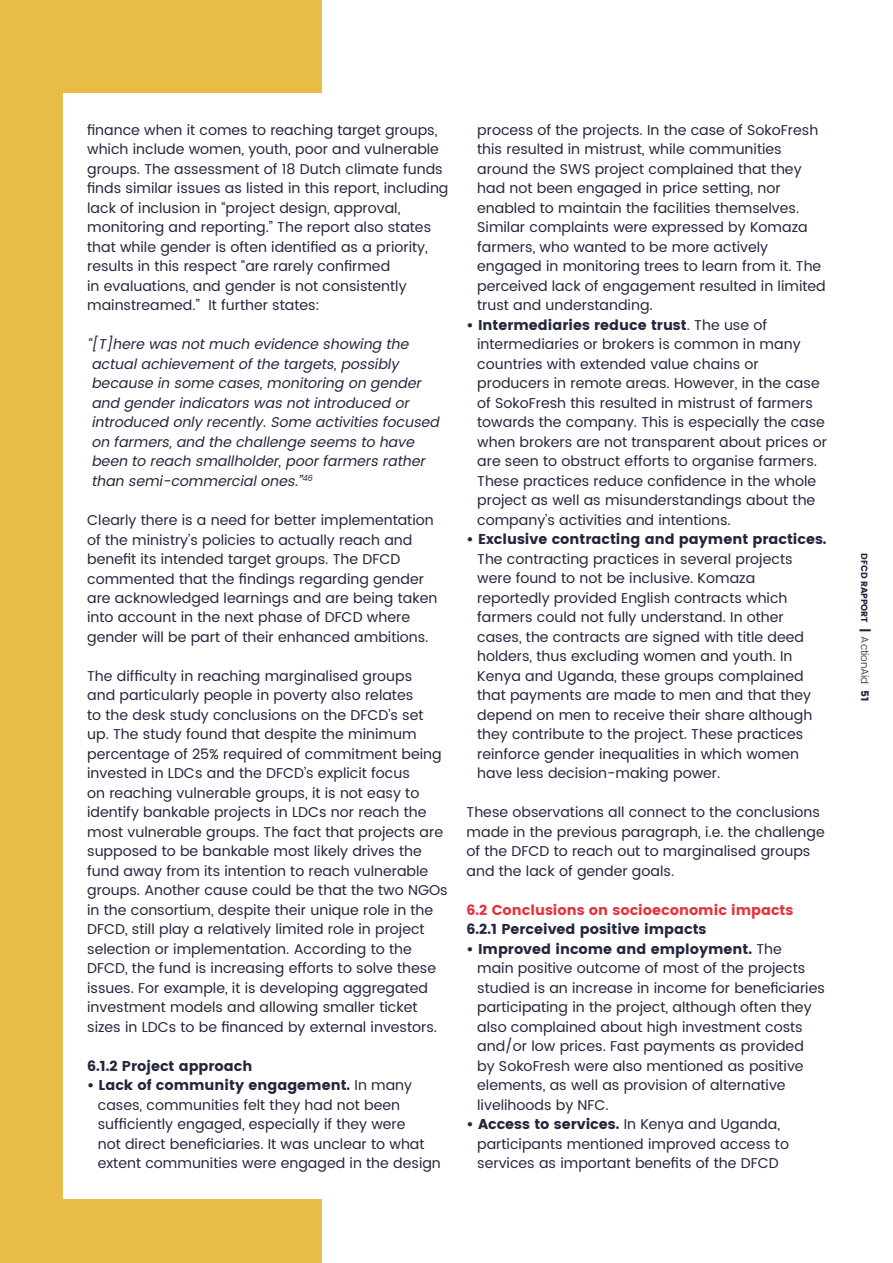
<style>
.page{position:relative;width:893px;height:1263px;background:#fff}
.page>*{position:absolute;margin:0;border:0;box-sizing:border-box;transform-origin:0 0}
.t1{font:14.25px/19.5px "Poppins";color:#24263d}
.t2{font:italic 14.25px/19.5px "Poppins";color:#24263d}
.t3{font:14.25px "Poppins";color:#24263d}
.t4{font:14.25px "Poppins";color:#e5323d}
.t5{font:300 10.5px "Poppins";letter-spacing:-.01em;color:#24263d}
.t6{font:9px "Poppins";letter-spacing:-.01em;color:#24263d}
.s1{font-style:inherit}
.s2{font-weight:400;font-size:12px}
.s3{font-weight:400}
</style>
<div class="page">
<div style="left:0;top:0;width:321px;height:1263px;background:#e7bc47"></div>
<div style="left:64px;top:94px;width:276px;height:1105px;background:#fff"></div>
<p class="t1" style="left:87px;top:121px;width:363px">finance when it comes to reaching target groups, which include women, youth, poor and vulnerable groups. The assessment of 18 Dutch climate funds finds similar issues as listed in this report, including lack of inclusion in “project design, approval, monitoring and reporting.” The report also states that while gender is often identified as a priority, results in this respect “are rarely confirmed<br>in evaluations, and gender is not consistently mainstreamed.” It further states:</p>
<p class="t2" style="left:87px;top:335px;width:357px">“[T]here was notmuch evidence showing the actualachievementofthe targets,possibly because in some cases,monitoring on gender and genderindicators was notintroduced or introduced only recently.Some activities focused on farmers,and the challenge seems to have been to reach smallholder,poorfarmers rather than semi-commercialones.”<sup>46</sup></p>
<p class="t1" style="left:87px;top:511px;width:352px">Clearly there is a need for better implementation of the ministry’s policies to actually reach and benefit its intended target groups. The DFCD commented that the findings regarding gender are acknowledged learnings and are being taken into account in the next phase of DFCD where gender will be part of their enhanced ambitions.</p>
<p class="t1" style="left:87px;top:667px;width:362px">The difficulty in reaching marginalised groups<br>and particularly people in poverty also relates<br>to the desk study conclusions on the DFCD’s set up. The study found that despite the minimum percentage of 25% required of commitment being invested in LDCs and the DFCD’s explicit focus<br>on reaching vulnerable groups, it is not easy to identify bankable projects in LDCs nor reach the most vulnerable groups. The fact that projects are supposed to be bankable most likely drives the fund away from its intention to reach vulnerable groups. Another cause could be that the two NGOs in the consortium, despite their unique role in the DFCD, still play a relatively limited role in project selection or implementation. According to the DFCD, the fund is increasing efforts to solve these issues. For example, it is developing aggregated investment models and allowing smaller ticket sizes in LDCs to be financed by external investors.</p>
<p class="t3" style="left:87px;top:1058px;width:167px">6.1.2 Project approach</p>
<p class="t1" style="left:98px;top:1076px;width:345px;text-indent:-11px"><span class="s1">• Lack of community engagement.</span> In many cases, communities felt they had not been sufficiently engaged, especially if they were<br>not direct beneficiaries. It was unclear to what extent communities were engaged in the design</p>
<p class="t1" style="left:477px;top:120px;width:350px">process of the projects. In the case of SokoFresh this resulted in mistrust, while communities around the SWS project complained that they had not been engaged in price setting, nor enabled to maintain the facilities themselves.<br>Similar complaints were expressed by Komaza farmers, who wanted to be more actively engaged in monitoring trees to learn from it. The perceived lack of engagement resulted in limited trust and understanding.</p>
<p class="t1" style="left:477px;top:315px;width:351px;text-indent:-11px"><span class="s1">• Intermediaries reduce trust</span>. The use of intermediaries or brokers is common in many countries with extended value chains or producers in remote areas. However, in the case of SokoFresh this resulted in mistrust of farmers towards the company. This is especially the case when brokers are not transparent about prices or are seen to obstruct efforts to organise farmers.<br>These practices reduce confidence in the whole project as well as misunderstandings about the company’s activities and intentions.</p>
<p class="t3" style="left:467px;top:531px;width:362px">• Exclusive contracting and payment practices.</p>
<p class="t1" style="left:477px;top:549px;width:337px">The contracting practices in several projects were found to not be inclusive. Komaza reportedly provided English contracts which farmers could not fully understand. In other cases, the contracts are signed with title deed holders, thus excluding women and youth. In Kenya and Uganda, these groups complained that payments are made to men and that they depend on men to receive their share although they contribute to the project. These practices reinforce gender inequalities in which women have less decision-making power.</p>
<p class="t1" style="left:467px;top:803px;width:360px">These observations all connect to the conclusions made in the previous paragraph, i.e. the challenge of the DFCD to reach out to marginalised groups and the lack of gender goals.</p>
<p class="t4" style="left:467px;top:901px;width:328px">6.2 Conclusions on socioeconomic impacts</p>
<p class="t3" style="left:467px;top:921px;width:241px">6.2.1 Perceived positive impacts</p>
<p class="t1" style="left:477px;top:939px;width:349px;text-indent:-11px"><span class="s1">• Improved income and employment.</span> The<br>main positive outcome of most of the projects studied is an increase in income for beneficiaries participating in the project, although often they also complained about high investment costs and/or low prices. Fast payments as provided<br>by SokoFresh were also mentioned as positive elements, as well as provision of alternative livelihoods by NFC.</p>
<p class="t1" style="left:477px;top:1115px;width:313px;text-indent:-11px"><span class="s1">• Access to services.</span> In Kenya and Uganda, participants mentioned improved access to services as important benefits of the DFCD</p>
<p class="t6" style="left:870px;top:553px;width:71px;rotate:90deg">DFCD RAPPORT</p>
<p class="t5" style="left:872px;top:628px;width:75px;rotate:90deg"><span class="s2">|</span> ActionAid <span class="s3">51</span></p>
</div>
